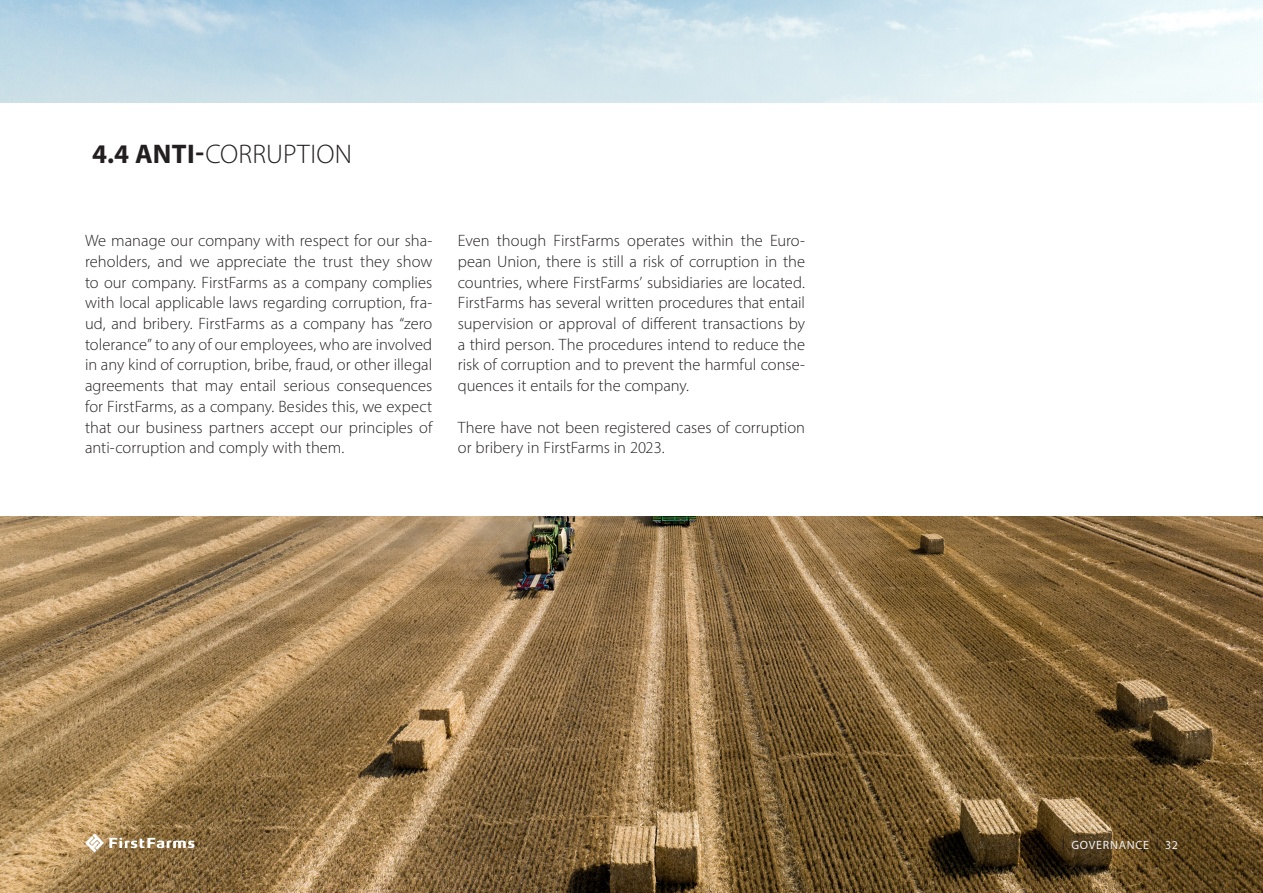
<style>
.page{position:relative;width:1263px;height:893px;background:#fff}
.page>*{position:absolute;margin:0;border:0;box-sizing:border-box;transform-origin:0 0}
.Header_Level_1_BOLD_BLACK{font:300 27px "Myriad Pro";letter-spacing:.01em;color:#231f20}
.Body_Left_Justified_BLACK{font:300 16.5px/20.7px "Myriad Pro";color:#231f20;text-align:justify}
.t1{font:12px "Myriad Pro";letter-spacing:.06em;color:#f1f2f2}
.s1{font-weight:700}
</style>
<div class="page">
<img style="left:0;top:0;width:1263px;height:893px">
<div style="left:0;top:279px;width:1263px;height:237px;background:#fff"></div>
<div style="left:0;top:103px;width:1263px;height:176px;background:#fff"></div>
<svg style="left:85px;top:833px;width:109px;height:19px"></svg>
<p class="Header_Level_1_BOLD_BLACK" style="left:92px;top:138px;width:261px"><span class="s1">4.4 ANTI-</span>CORRUPTION</p>
<p class="Body_Left_Justified_BLACK" style="left:85px;top:230px;width:349px">We manage our company with respect for our sha&shy;reholders, and we appreciate the trust they show to our company. FirstFarms as a company complies with local applicable laws regarding corruption, fra&shy;ud, and bribery. FirstFarms as a company has “zero tolerance” to any of our employees, who are involved in any kind of corruption, bribe, fraud, or other illegal agreements that may entail serious consequences for FirstFarms, as a company. Besides this, we expect that our business partners accept our principles of anti-corruption and comply with them.</p>
<p class="Body_Left_Justified_BLACK" style="left:458px;top:230px;width:349px">Even though FirstFarms operates within the Euro&shy;pean Union, there is still a risk of corruption in the countries, where FirstFarms’ subsidiaries are located.<br>FirstFarms has several written procedures that entail supervision or approval of different transactions by a third person. The procedures intend to reduce the risk of corruption and to prevent the harmful conse&shy;quences it entails for the company.</p>
<p class="Body_Left_Justified_BLACK" style="left:458px;top:417px;width:349px">There have not been registered cases of corruption or bribery in FirstFarms in 2023.</p>
<p class="t1" style="left:1071px;top:837px;width:79px">GOVERNANCE</p>
<p class="t1" style="left:1165px;top:837px;width:14px">32</p>
</div>
